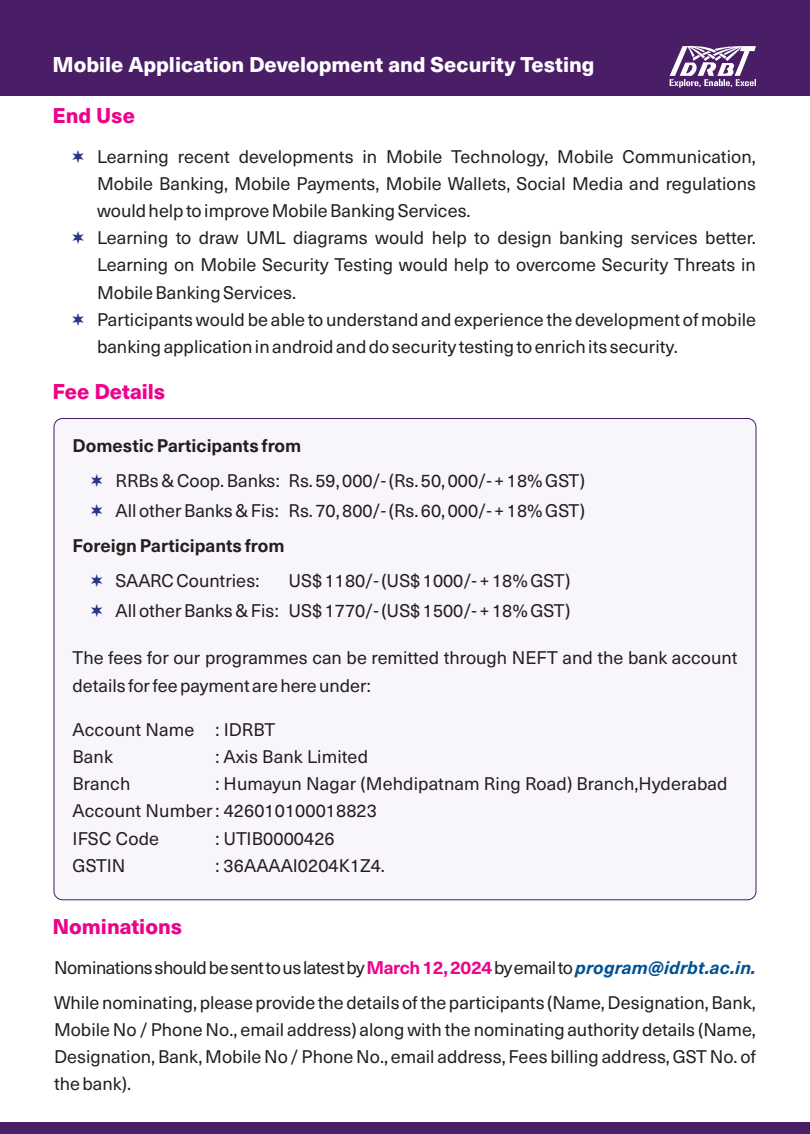
<style>
.page{position:relative;width:810px;height:1134px;background:#fff}
.page>*{position:absolute;margin:0;border:0;box-sizing:border-box;transform-origin:0 0}
.t1{font:800 21px "Neue Haas Unica";color:#fff}
.t2{font:800 21px "Neue Haas Unica";color:#ed028c}
.t3{font:18px/27.2px "Neue Haas Unica";color:#231f20}
.t4{font:700 18px "Neue Haas Unica";color:#231f20}
.s1{font-weight:700;color:#ed028c}
.s2{font-weight:700;font-style:italic;color:#015295}
</style>
<div class="page">
<div style="left:0;top:0;width:810px;height:96px;background:#4a1d67"></div>
<svg style="left:670px;top:45px;width:86px;height:43px"></svg>
<div style="left:0;top:1122px;width:810px;height:12px;background:#4a1d67"></div>
<div style="left:54px;top:418px;width:702px;height:482px;background:#f8f6fa;border:1px solid #441965;border-radius:8px"></div>
<p class="t1" style="left:52px;top:57px;width:544px">Mobile Application Development and Security Testing</p>
<p class="t2" style="left:52px;top:108px;width:84px">End Use</p>
<p class="t3" style="left:97px;top:145px;width:661px">Learning recent developments in Mobile Technology, Mobile Communication, Mobile Banking, Mobile Payments, Mobile Wallets, Social Media and regulations would help to improve Mobile Banking Services.<br>Learning to draw UML diagrams would help to design banking services better.<br>Learning on Mobile Security Testing would help to overcome Security Threats in Mobile Banking Services.<br>Participants would be able to understand and experience the development of mobile banking application in android and do security testing to enrich its security.</p>
<p class="t2" style="left:52px;top:384px;width:114px">Fee Details</p>
<p class="t4" style="left:73px;top:439px;width:230px">Domestic Participants from</p>
<p class="t3" style="left:116px;top:467px;width:471px;line-height:29.8px">RRBs &amp; Coop. Banks: Rs. 59, 000/- (Rs. 50, 000/- + 18% GST)<br>All other Banks &amp; Fis: Rs. 70, 800/- (Rs. 60, 000/- + 18% GST)</p>
<p class="t4" style="left:73px;top:539px;width:213px">Foreign Participants from</p>
<p class="t3" style="left:116px;top:569px;width:146px">SAARC Countries:</p>
<p class="t3" style="left:116px;top:568px;width:456px;line-height:29.8px;text-align:right">US$ 1180/- (US$ 1000/- + 18% GST)<br>All other Banks &amp; Fis: US$ 1770/- (US$ 1500/- + 18% GST)</p>
<p class="t3" style="left:73px;top:646px;width:666px">The fees for our programmes can be remitted through NEFT and the bank account details for fee payment are here under:</p>
<p class="t3" style="left:73px;top:718px;width:204px">Account Name : IDRBT<br>Bank</p>
<p class="t3" style="left:215px;top:745px;width:154px">: Axis Bank Limited</p>
<p class="t3" style="left:73px;top:772px;width:656px;text-indent:143px">: Humayun Nagar (Mehdipatnam Ring Road) Branch,Hyderabad<br>Account Number : 426010100018823<br>IFSC Code</p>
<p class="t3" style="left:73px;top:772px;width:59px">Branch</p>
<p class="t3" style="left:215px;top:826px;width:121px">: UTIB0000426</p>
<p class="t3" style="left:73px;top:853px;width:54px">GSTIN</p>
<p class="t3" style="left:215px;top:853px;width:171px">: 36AAAAI0204K1Z4.</p>
<p class="t2" style="left:52px;top:919px;width:131px">Nominations</p>
<p class="t3" style="left:54px;top:951px;width:704px;line-height:35.2px">Nominationsshouldbesenttouslatestby <span class="s1">March 12, 2024</span> byemailto <span class="s2">program@idrbt.ac.in.<br></span>While nominating, please provide the details of the participants (Name, Designation, Bank,</p>
<p class="t3" style="left:54px;top:1018px;width:704px;text-align:justify">Mobile No / Phone No., email address) along with the nominating authority details (Name, Designation, Bank, Mobile No / Phone No., email address, Fees billing address, GST No. of the bank).</p>
</div>
